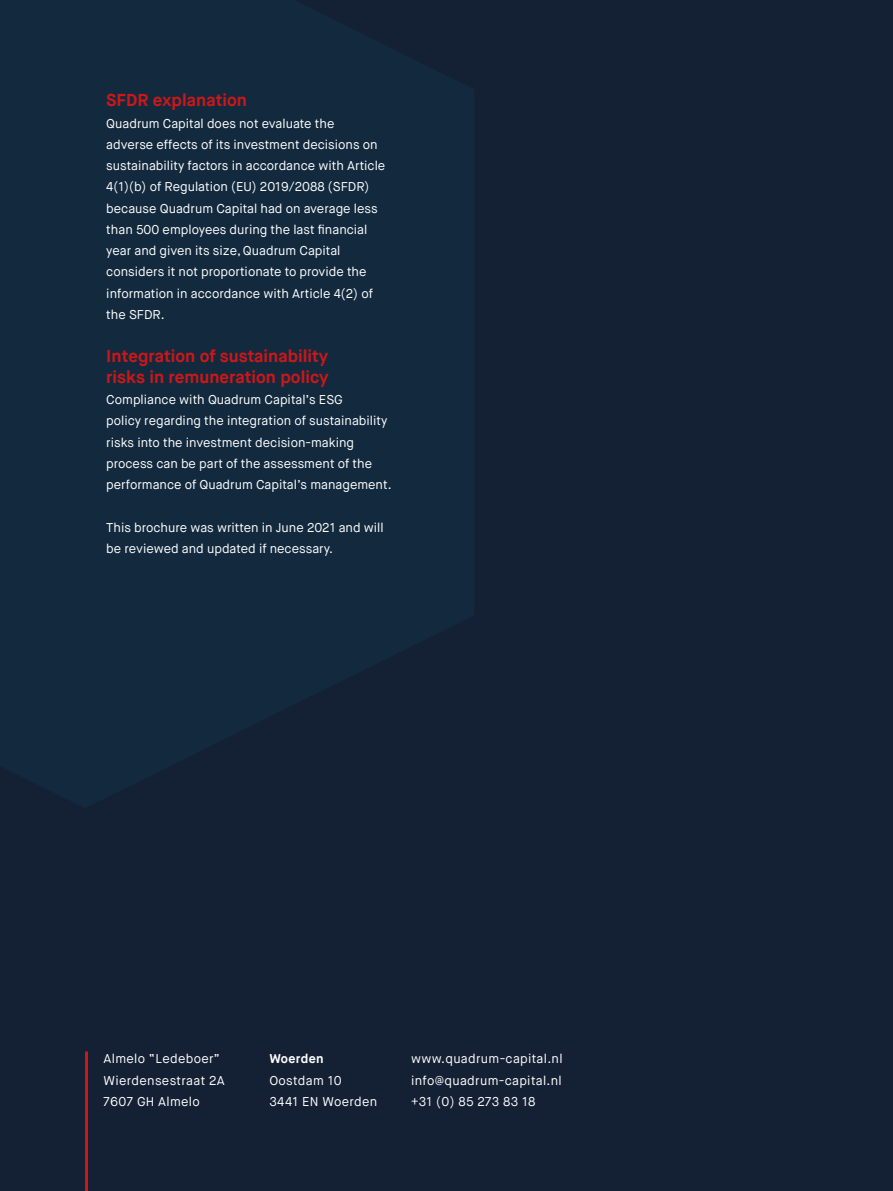
<style>
.page{position:relative;width:893px;height:1191px;background:#142034}
.page>*{position:absolute;margin:0;border:0;box-sizing:border-box;transform-origin:0 0}
.t1{font:700 17.25px/21.3px "Maison Neue";color:#cd1719}
.t2{font:12.75px/21.3px "Maison Neue";color:#fff}
.t3{font:12.75px/21.3px "Maison Neue";letter-spacing:.025em;color:#fff}
.t4{font:700 12.75px "Maison Neue";letter-spacing:.025em;color:#fff}
</style>
<div class="page">
<hr style="left:85px;top:1051px;width:3px;height:140px;background:#cd1719">
<h1 class="t1" style="left:106px;top:90px;width:142px">SFDR explanation</h1>
<p class="t2" style="left:106px;top:113px;width:281px">Quadrum Capital does not evaluate the<br>adverse effects of its investment decisions on sustainability factors in accordance with Article 4(1)(b) of Regulation (EU) 2019/2088 (SFDR) because Quadrum Capital had on average less than 500 employees during the last financial year and given its size, Quadrum Capital considers it not proportionate to provide the information in accordance with Article 4(2) of the SFDR.</p>
<h1 class="t1" style="left:106px;top:345px;width:224px">Integration of sustainability risks in remuneration policy</h1>
<p class="t2" style="left:106px;top:389px;width:287px">Compliance with Quadrum Capital’s ESG<br>policy regarding the integration of sustainability risks into the investment decision-making process can be part of the assessment of the performance of Quadrum Capital’s management.</p>
<p class="t2" style="left:106px;top:517px;width:279px">This brochure was written in June 2021 and will be reviewed and updated if necessary.</p>
<p class="t3" style="left:104px;top:1048px;width:123px">Almelo “Ledeboer”<br>Wierdensestraat 2A<br>7607 GH Almelo</p>
<p class="t4" style="left:269px;top:1050px;width:56px">Woerden</p>
<p class="t3" style="left:269px;top:1069px;width:109px">Oostdam 10<br>3441 EN Woerden</p>
<p class="t2" style="left:411px;top:1048px;width:153px;text-align:justify">www.quadrum-capital.nl info@quadrum-capital.nl +31 (0) 85 273 83 18</p>
</div>
